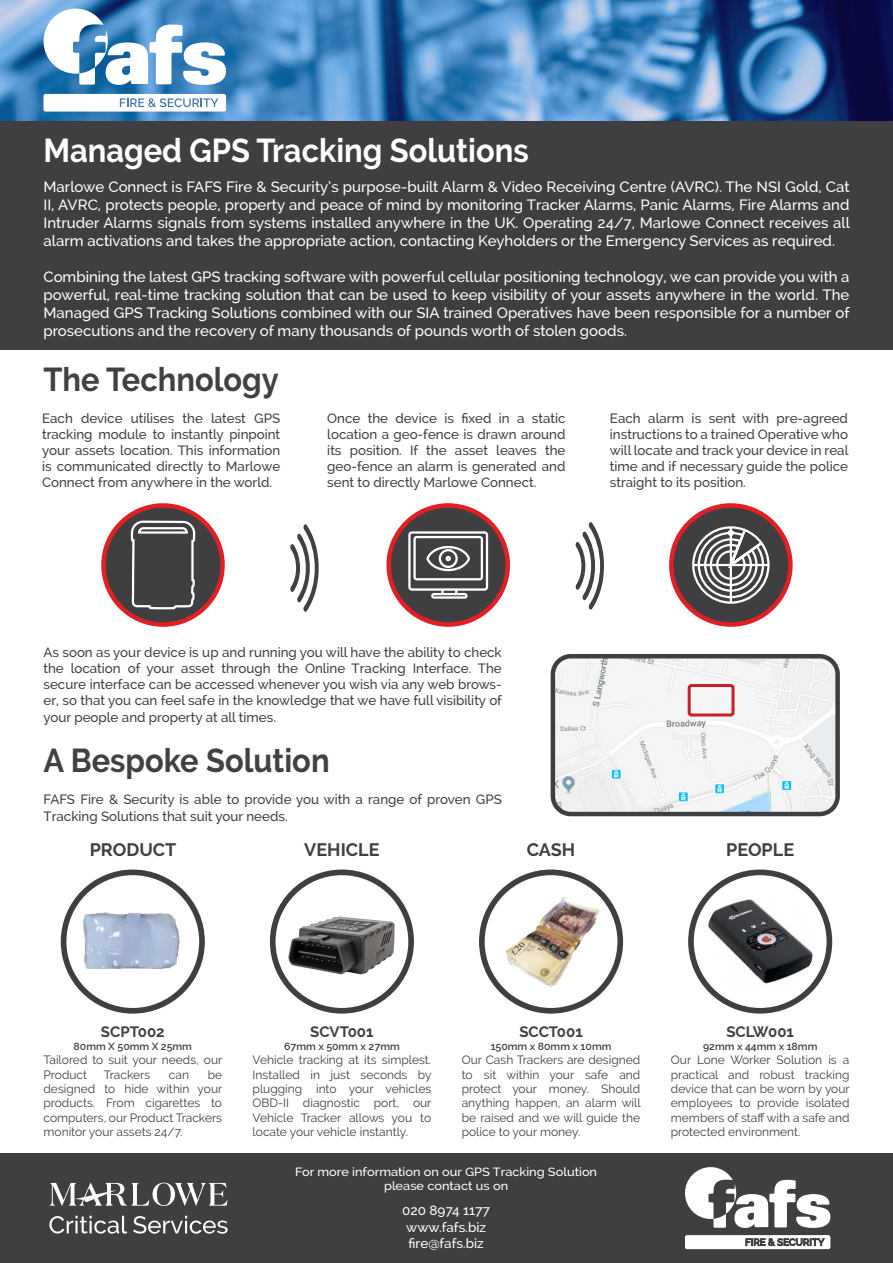
<style>
.page{position:relative;width:893px;height:1263px;background:#fff}
.page>*{position:absolute;margin:0;border:0;box-sizing:border-box;transform-origin:0 0}
.t1{font:700 33px "Raleway";color:#414042;scale:.94 1}
.t2{font:700 33px "Raleway";color:#fff;scale:.94 1}
.t3{font:700 18px "Raleway";color:#3f4043}
.t4{font:500 15px/18px "Raleway";color:#fff;text-align:justify}
.t5{font:700 15px "Raleway";color:#3f4043}
.t6{font:500 13.5px/16.2px "Raleway";color:#3f3f42;text-align:justify}
.t7{font:500 13.5px/16.2px "Raleway";color:#fff;text-align:center}
.t8{font:12px/14.4px "Raleway";color:#3f4043;text-align:justify}
.t9{font:500 12px/14.4px "Raleway";color:#fff;text-align:center;scale:1.07 1}
.t10{font:600 10.5px "Raleway";color:#3f4043}
</style>
<div class="page">
<div style="left:0;top:122px;width:893px;height:228px;background:#3f3f42"></div>
<svg style="left:290px;top:524px;width:29px;height:88px"></svg>
<svg style="left:575px;top:522px;width:29px;height:88px"></svg>
<svg style="left:103px;top:505px;width:120px;height:119px;background:#543a3e"></svg>
<div style="left:101px;top:503px;width:124px;height:124px;border:4px solid #e12026;border-radius:50%"></div>
<svg style="left:131px;top:519px;width:66px;height:108px;background:#635a5d"></svg>
<div style="left:389px;top:505px;width:119px;height:119px;background:#3f3f42;border-radius:50%"></div>
<div style="left:386px;top:503px;width:124px;height:124px;border:4px solid #e12026;border-radius:50%"></div>
<svg style="left:408px;top:531px;width:80px;height:68px"></svg>
<svg style="left:671px;top:505px;width:119px;height:119px;background:#543a3e"></svg>
<div style="left:669px;top:503px;width:124px;height:124px;border:4px solid #e12026;border-radius:50%"></div>
<svg style="left:691px;top:525px;width:80px;height:80px"></svg>
<div style="left:61px;top:869px;width:144px;height:144px;background:#3f3f42;border-radius:50%"></div>
<div style="left:66px;top:875px;width:133px;height:133px;background:#fff;border-radius:50%"></div>
<img style="left:83px;top:912px;width:97px;height:57px">
<svg style="left:270px;top:869px;width:144px;height:144px;background:#4c4c4e"></svg>
<div style="left:276px;top:875px;width:132px;height:133px;background:#fff;border-radius:50%"></div>
<img style="left:285px;top:881px;width:114px;height:115px;border-radius:57px">
<svg style="left:479px;top:869px;width:144px;height:144px;background:#4c4c4e"></svg>
<div style="left:485px;top:875px;width:132px;height:133px;background:#fff;border-radius:50%"></div>
<img style="left:502px;top:896px;width:102px;height:95px">
<svg style="left:688px;top:869px;width:144px;height:144px;background:#4c4c4f"></svg>
<div style="left:694px;top:875px;width:132px;height:133px;background:#fff;border-radius:50%"></div>
<img style="left:705px;top:891px;width:110px;height:101px">
<img style="left:556px;top:659px;width:279px;height:152px">
<div style="left:688px;top:684px;width:46px;height:32px;border:3px solid #c52127;border-radius:2px"></div>
<div style="left:551px;top:654px;width:289px;height:162px;border:4px solid #3f3f42;border-radius:18px"></div>
<div style="left:0;top:1153px;width:893px;height:110px;background:#3f3f42"></div>
<svg style="left:49px;top:1182px;width:179px;height:24px"></svg>
<svg style="left:49px;top:1216px;width:78px;height:17px"></svg>
<svg style="left:133px;top:1216px;width:95px;height:17px"></svg>
<svg style="left:685px;top:1167px;width:146px;height:61px"></svg>
<div style="left:685px;top:1235px;width:145px;height:14px;background:#fff;border-radius:2px"></div>
<svg style="left:746px;top:1238px;width:78px;height:8px"></svg>
<svg style="left:0;top:0;width:893px;height:122px;background:#467db5"></svg>
<svg style="left:44px;top:9px;width:182px;height:76px"></svg>
<div style="left:44px;top:94px;width:182px;height:18px;background:#fff;border-radius:2px"></div>
<svg style="left:120px;top:98px;width:98px;height:9px"></svg>
<h1 class="t2" style="left:44px;top:132px;width:518px">Managed GPS Tracking Solutions</h1>
<p class="t4" style="left:44px;top:178px;width:808px">Marlowe Connect is FAFS Fire &amp; Security’s purpose-built Alarm &amp; Video Receiving Centre (AVRC). The NSI Gold, Cat II, AVRC, protects people, property and peace of mind by monitoring Tracker Alarms, Panic Alarms, Fire Alarms and Intruder Alarms signals from systems installed anywhere in the UK. Operating 24/7, Marlowe Connect receives all alarm activations and takes the appropriate action, contacting Keyholders or the Emergency Services as required.</p>
<p class="t4" style="left:44px;top:268px;width:808px">Combining the latest GPS tracking software with powerful cellular positioning technology, we can provide you with a powerful, real-time tracking solution that can be used to keep visibility of your assets anywhere in the world. The Managed GPS Tracking Solutions combined with our SIA trained Operatives have been responsible for a number of prosecutions and the recovery of many thousands of pounds worth of stolen goods.</p>
<h1 class="t1" style="left:44px;top:360px;width:252px">The Technology</h1>
<p class="t6" style="left:42px;top:410px;width:240px">Each device utilises the latest GPS tracking module to instantly pinpoint your assets location. This information is communicated directly to Marlowe Connect from anywhere in the world.</p>
<p class="t6" style="left:327px;top:410px;width:240px">Once the device is fixed in a static location a geo-fence is drawn around its position. If the asset leaves the geo-fence an alarm is generated and sent to directly Marlowe Connect.</p>
<p class="t6" style="left:610px;top:410px;width:240px">Each alarm is sent with pre-agreed instructions to a trained Operative who will locate and track your device in real time and if necessary guide the police straight to its position.</p>
<p class="t6" style="left:43px;top:644px;width:460px">As soon as your device is up and running you will have the ability to check the location of your asset through the Online Tracking Interface. The secure interface can be accessed whenever you wish via any web brows&shy;er, so that you can feel safe in the knowledge that we have full visibility of your people and property at all times.</p>
<h1 class="t1" style="left:44px;top:741px;width:306px">A Bespoke Solution</h1>
<p class="t6" style="left:44px;top:791px;width:460px">FAFS Fire &amp; Security is able to provide you with a range of proven GPS<br>Tracking Solutions that suit your needs.</p>
<h2 class="t3" style="left:90px;top:840px;width:88px">PRODUCT</h2>
<h2 class="t3" style="left:304px;top:840px;width:77px">VEHICLE</h2>
<h2 class="t3" style="left:527px;top:840px;width:50px">CASH</h2>
<h2 class="t3" style="left:726px;top:840px;width:69px">PEOPLE</h2>
<p class="t5" style="left:101px;top:1023px;width:65px">SCPT002</p>
<p class="t10" style="left:74px;top:1040px;width:120px">80mm X 50mm X 25mm</p>
<p class="t8" style="left:44px;top:1053px;width:180px">Tailored to suit your needs, our<br>Product</p>
<p class="t8" style="left:44px;top:1067px;width:180px;text-indent:164px">be designed to hide within your products. From cigarettes to computers, our Product Trackers monitor your assets 24/7.</p>
<p class="t8" style="left:104px;top:1067px;width:48px">Trackers</p>
<p class="t8" style="left:169px;top:1067px;width:22px">can</p>
<p class="t5" style="left:310px;top:1023px;width:65px">SCVT001</p>
<p class="t10" style="left:284px;top:1040px;width:117px">67mm x 50mm x 27mm</p>
<p class="t8" style="left:253px;top:1053px;width:180px">Vehicle tracking at its simplest.<br>Installed in just seconds by plugging into your vehicles OBD-II diagnostic port, our Vehicle Tracker allows you to locate your vehicle instantly.</p>
<p class="t5" style="left:519px;top:1023px;width:65px">SCCT001</p>
<p class="t10" style="left:491px;top:1040px;width:122px">150mm x 80mm x 10mm</p>
<p class="t8" style="left:462px;top:1053px;width:180px">Our Cash Trackers are designed to sit within your safe and protect your money. Should anything happen, an alarm will be raised and we will guide the police to your money.</p>
<p class="t9" style="left:295px;top:1164px;width:284px">For more information on our GPS Tracking Solution please contact us on</p>
<p class="t7" style="left:402px;top:1202px;width:89px">020 8974 1177 www.fafs.biz fire@fafs.biz</p>
<p class="t5" style="left:726px;top:1023px;width:69px">SCLW001</p>
<p class="t10" style="left:703px;top:1040px;width:116px">92mm x 44mm x 18mm</p>
<p class="t8" style="left:671px;top:1053px;width:180px">Our Lone Worker Solution is a practical and robust tracking device that can be worn by your employees to provide isolated members of staff with a safe and protected environment.</p>
</div>
